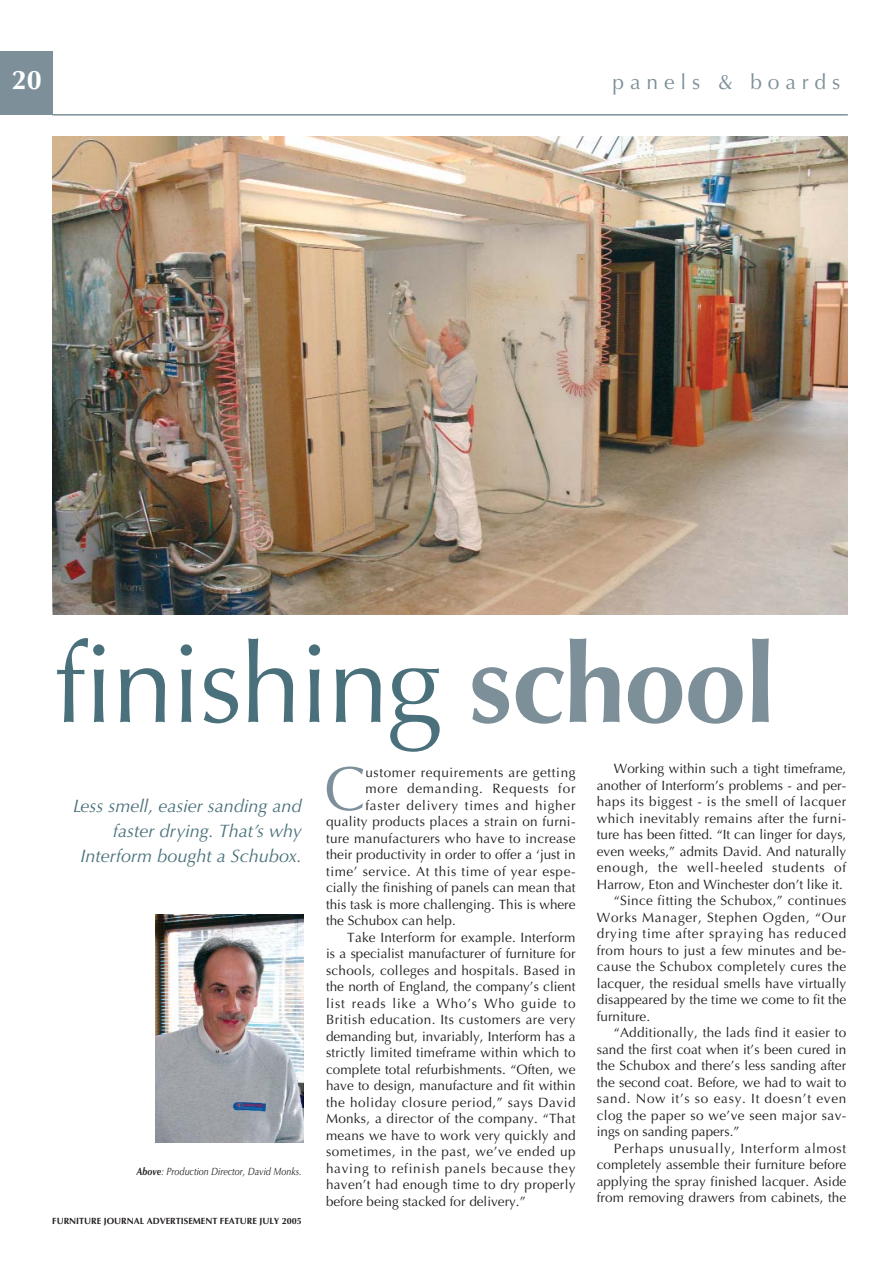
<style>
.page{position:relative;width:893px;height:1263px;background:#fff}
.page>*{position:absolute;margin:0;border:0;box-sizing:border-box;transform-origin:0 0}
.t1{font:110.85px "Optima";letter-spacing:-.02em;color:#4a717b}
.t2{font:61.95px "Optima";color:#7d9099}
.t3{font:700 27px "Optima";color:#fff}
.t4{font:21px "Optima";letter-spacing:.28em;color:#7d9099}
.t5{font:italic 18px/24.9px "Optima";color:#4a717b;text-align:right}
.t6{font:13.5px "Optima";letter-spacing:.015em;color:#231f20}
.t7{font:13.5px "Optima";letter-spacing:.055em;color:#231f20}
.t8{font:13.5px "Optima";letter-spacing:.035em;color:#231f20}
.t9{font:13.5px "Optima";letter-spacing:.045em;color:#231f20}
.t10{font:13.5px "Optima";letter-spacing:.05em;color:#231f20}
.t11{font:13.5px "Optima";letter-spacing:.04em;color:#231f20}
.t12{font:italic 10.5px "Optima";color:#231f20;scale:.85 1}
.t13{font:700 9px "Optima";color:#231f20}
.s1{font-weight:700;color:#7d9099}
.s2{font-weight:700}
</style>
<div class="page">
<div style="left:0;top:51px;width:52px;height:64px;background:#7d9099"></div>
<hr style="left:52px;top:114px;width:795px;height:2px;background:#7d9099">
<img style="left:155px;top:914px;width:148px;height:229px">
<img style="left:52px;top:136px;width:795px;height:478px">
<h3 class="t3" style="left:12px;top:68px;width:32px">20</h3>
<h3 class="t4" style="left:612px;top:73px;width:229px">panels &amp; boards</h3>
<h1 class="t1" style="left:55px;top:638px;width:722px">finishing <span class="s1">school</span></h1>
<h3 class="t5" style="left:73px;top:795px;width:230px">Less smell, easier sanding and faster drying. That’s why<br>Interform bought a Schubox.</h3>
<p class="t12" style="left:136px;top:1167px;width:196px"><span class="s2">Above</span>: Production Director, David Monks.</p>
<p class="t13" style="left:52px;top:1218px;width:251px">FURNITURE JOURNAL ADVERTISEMENT FEATURE JULY 2005</p>
<h2 class="t2" style="left:324px;top:763px;width:43px">C</h2>
<p class="t9" style="left:365px;top:767px;width:211px">ustomer requirements are getting</p>
<p class="t7" style="left:365px;top:783px;width:211px">more demanding. Requests for</p>
<p class="t7" style="left:365px;top:800px;width:211px">faster delivery times and higher</p>
<p class="t6" style="left:326px;top:816px;width:251px">quality products places a strain on furni-</p>
<p class="t6" style="left:326px;top:833px;width:251px">ture manufacturers who have to increase</p>
<p class="t6" style="left:326px;top:849px;width:251px">their productivity in order to offer a ‘just in</p>
<p class="t9" style="left:326px;top:866px;width:251px">time’ service. At this time of year espe-</p>
<p class="t6" style="left:326px;top:882px;width:251px">cially the finishing of panels can mean that</p>
<p class="t6" style="left:326px;top:899px;width:251px">this task is more challenging. This is where</p>
<p class="t6" style="left:326px;top:915px;width:131px">the Schubox can help.</p>
<p class="t6" style="left:347px;top:932px;width:230px">Take Interform for example. Interform</p>
<p class="t6" style="left:326px;top:948px;width:251px">is a specialist manufacturer of furniture for</p>
<p class="t6" style="left:326px;top:965px;width:251px">schools, colleges and hospitals. Based in</p>
<p class="t6" style="left:326px;top:981px;width:251px">the north of England, the company’s client</p>
<p class="t7" style="left:326px;top:998px;width:251px">list reads like a Who’s Who guide to</p>
<p class="t6" style="left:326px;top:1014px;width:251px">British education. Its customers are very</p>
<p class="t6" style="left:326px;top:1031px;width:251px">demanding but, invariably, Interform has a</p>
<p class="t6" style="left:326px;top:1047px;width:251px">strictly limited timeframe within which to</p>
<p class="t6" style="left:326px;top:1064px;width:251px">complete total refurbishments. “Often, we</p>
<p class="t6" style="left:326px;top:1080px;width:251px">have to design, manufacture and fit within</p>
<p class="t11" style="left:326px;top:1097px;width:251px">the holiday closure period,” says David</p>
<p class="t6" style="left:326px;top:1113px;width:251px">Monks, a director of the company. “That</p>
<p class="t6" style="left:326px;top:1130px;width:251px">means we have to work very quickly and</p>
<p class="t8" style="left:326px;top:1146px;width:251px">sometimes, in the past, we’ve ended up</p>
<p class="t7" style="left:326px;top:1163px;width:251px">having to refinish panels because they</p>
<p class="t6" style="left:326px;top:1179px;width:251px">haven’t had enough time to dry properly</p>
<p class="t6" style="left:326px;top:1196px;width:201px">before being stacked for delivery.”</p>
<p class="t6" style="left:613px;top:763px;width:234px">Working within such a tight timeframe,</p>
<p class="t6" style="left:596px;top:780px;width:251px">another of Interform’s problems - and per-</p>
<p class="t8" style="left:596px;top:796px;width:251px">haps its biggest - is the smell of lacquer</p>
<p class="t6" style="left:596px;top:813px;width:251px">which inevitably remains after the furni-</p>
<p class="t6" style="left:596px;top:829px;width:251px">ture has been fitted. “It can linger for days,</p>
<p class="t6" style="left:596px;top:846px;width:251px">even weeks,” admits David. And naturally</p>
<p class="t7" style="left:596px;top:862px;width:251px">enough, the well-heeled students of</p>
<p class="t6" style="left:596px;top:879px;width:248px">Harrow, Eton and Winchester don’t like it.</p>
<p class="t6" style="left:613px;top:895px;width:234px">“Since fitting the Schubox,” continues</p>
<p class="t10" style="left:596px;top:912px;width:251px">Works Manager, Stephen Ogden, “Our</p>
<p class="t7" style="left:596px;top:928px;width:251px">drying time after spraying has reduced</p>
<p class="t6" style="left:596px;top:945px;width:251px">from hours to just a few minutes and be-</p>
<p class="t6" style="left:596px;top:961px;width:251px">cause the Schubox completely cures the</p>
<p class="t6" style="left:596px;top:978px;width:251px">lacquer, the residual smells have virtually</p>
<p class="t6" style="left:596px;top:994px;width:251px">disappeared by the time we come to fit the</p>
<p class="t6" style="left:596px;top:1011px;width:55px">furniture.</p>
<p class="t6" style="left:613px;top:1027px;width:234px">“Additionally, the lads find it easier to</p>
<p class="t6" style="left:596px;top:1044px;width:251px">sand the first coat when it’s been cured in</p>
<p class="t6" style="left:596px;top:1060px;width:251px">the Schubox and there’s less sanding after</p>
<p class="t6" style="left:596px;top:1077px;width:251px">the second coat. Before, we had to wait to</p>
<p class="t7" style="left:596px;top:1093px;width:251px">sand. Now it’s so easy. It doesn’t even</p>
<p class="t6" style="left:596px;top:1110px;width:251px">clog the paper so we’ve seen major sav-</p>
<p class="t6" style="left:596px;top:1126px;width:144px">ings on sanding papers.”</p>
<p class="t10" style="left:613px;top:1143px;width:234px">Perhaps unusually, Interform almost</p>
<p class="t6" style="left:596px;top:1159px;width:251px">completely assemble their furniture before</p>
<p class="t6" style="left:596px;top:1176px;width:251px">applying the spray finished lacquer. Aside</p>
<p class="t6" style="left:596px;top:1192px;width:251px">from removing drawers from cabinets, the</p>
</div>
